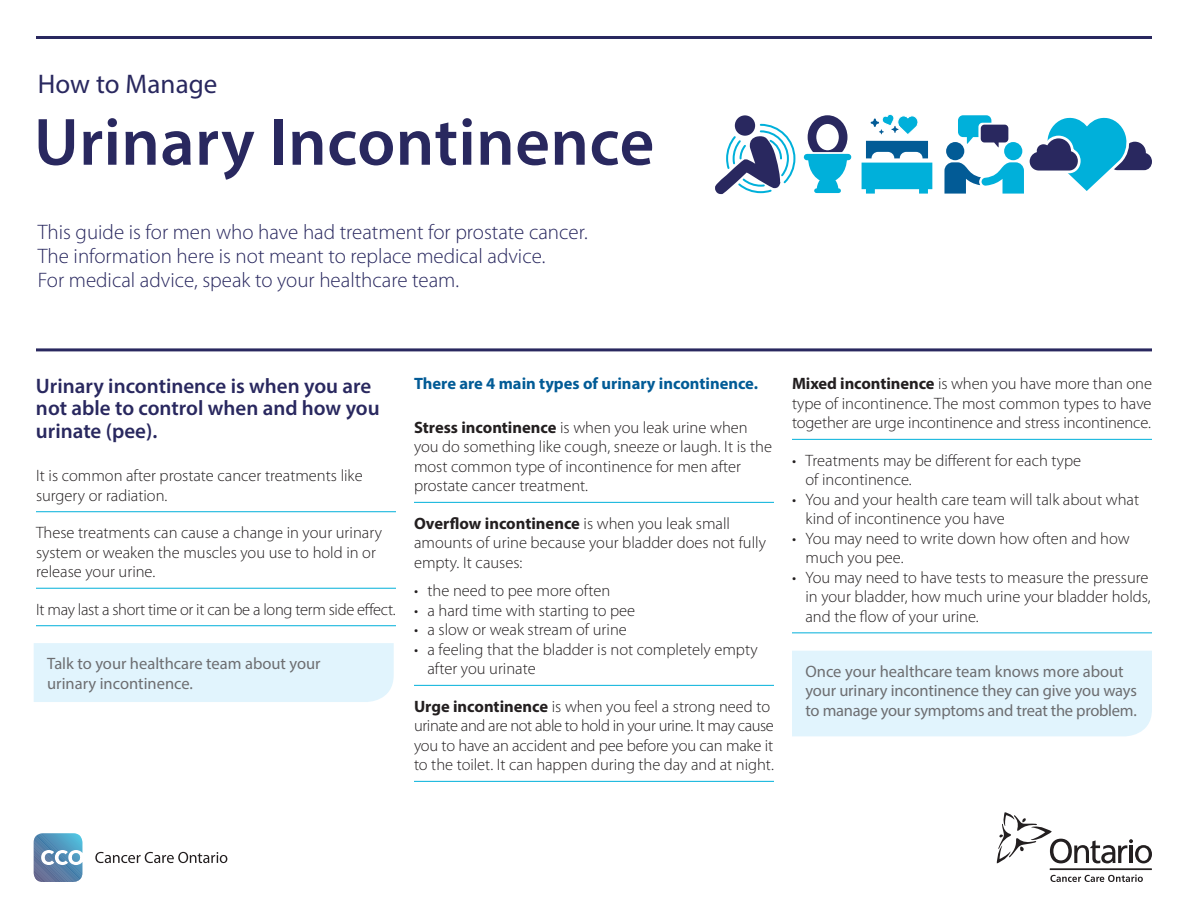
<style>
.page{position:relative;width:1188px;height:918px;background:#fff}
.page>*{position:absolute;margin:0;border:0;box-sizing:border-box;transform-origin:0 0}
.t1{font:600 67.5px "Myriad Pro";letter-spacing:.005em;color:#29285f}
.t2{font:27px "Myriad Pro";letter-spacing:.005em;color:#29285f}
.t3{font:300 21px/24px "Myriad Pro";color:#29285f}
.t4{font:600 21px/22.5px "Myriad Pro";color:#29285f}
.t5{font:300 16.5px/19.5px "Myriad Pro";color:#231f20}
.t6{font:16.5px/19.5px "Myriad Pro";letter-spacing:-.01em;color:#6d6e71}
.t7{font:300 16.5px "Myriad Pro";letter-spacing:-.02em;color:#231f20}
.t8{font:700 16.5px "Myriad Pro";color:#025b96}
.s1{font-weight:700}
</style>
<div class="page">
<hr style="left:36px;top:348px;width:1116px;height:3px;background:#29285f">
<hr style="left:36px;top:36px;width:1116px;height:3px;background:#29285f">
<svg style="left:715px;top:123px;width:81px;height:71px"></svg>
<div style="left:735px;top:115px;width:20px;height:21px;background:#29285f;border-radius:50%"></div>
<div style="left:808px;top:115px;width:39px;height:44px;border:9px solid #29285f;border-radius:50%"></div>
<svg style="left:808px;top:160px;width:39px;height:31px"></svg>
<hr style="left:801px;top:152px;width:44px;height:3px;background:#fff">
<div style="left:807px;top:154px;width:41px;height:6px;background:#00b0da"></div>
<div style="left:816px;top:188px;width:23px;height:5px;background:#00b0da"></div>
<svg style="left:862px;top:114px;width:70px;height:80px"></svg>
<svg style="left:944px;top:115px;width:208px;height:79px"></svg>
<hr style="left:414px;top:502px;width:360px;height:1px;background:#00b0da">
<hr style="left:414px;top:685px;width:360px;height:1px;background:#00b0da">
<hr style="left:414px;top:781px;width:360px;height:1px;background:#00b0da">
<hr style="left:792px;top:439px;width:360px;height:1px;background:#00b0da">
<hr style="left:792px;top:632px;width:360px;height:1px;background:#00b0da">
<svg style="left:997px;top:812px;width:155px;height:51px"></svg>
<svg style="left:1050px;top:875px;width:93px;height:7px"></svg>
<hr style="left:1050px;top:868px;width:102px;height:2px;background:#231f20">
<svg style="left:95px;top:852px;width:132px;height:11px"></svg>
<svg style="left:34px;top:833px;width:48px;height:49px;background:#709abb"></svg>
<div style="left:34px;top:643px;width:360px;height:59px;background:#e1f4fd"></div>
<div style="left:792px;top:651px;width:360px;height:85px;background:#e1f4fd"></div>
<hr style="left:36px;top:511px;width:360px;height:1px;background:#00b0da">
<hr style="left:36px;top:588px;width:360px;height:1px;background:#00b0da">
<hr style="left:36px;top:625px;width:360px;height:1px;background:#00b0da">
<h2 class="t2" style="left:38px;top:74px;width:181px">How to Manage</h2>
<h1 class="t1" style="left:34px;top:116px;width:622px">Urinary Incontinence</h1>
<p class="t3" style="left:38px;top:222px;width:551px">This guide is for men who have had treatment for prostate cancer.<br>The information here is not meant to replace medical advice.<br>For medical advice, speak to your healthcare team.</p>
<p class="t8" style="left:414px;top:377px;width:346px">There are 4 main types of urinary incontinence.</p>
<p class="t5" style="left:414px;top:419px;width:360px"><span class="s1">Stress incontinence</span> is when you leak urine when you do something like cough, sneeze or laugh. It is the most common type of incontinence for men after prostate cancer treatment.</p>
<p class="t5" style="left:414px;top:515px;width:354px"><span class="s1">Overflow incontinence</span> is when you leak small amounts of urine because your bladder does not fully empty. It causes:</p>
<p class="t5" style="left:414px;top:582px;width:198px">• the need to pee more often</p>
<p class="t5" style="left:414px;top:602px;width:223px">• a hard time with starting to pee</p>
<p class="t5" style="left:414px;top:621px;width:214px">• a slow or weak stream of urine</p>
<p class="t5" style="left:428px;top:641px;width:332px;text-indent:-14px">• a feeling that the bladder is not completely empty after you urinate</p>
<p class="t5" style="left:414px;top:698px;width:361px"><span class="s1">Urge incontinence</span> is when you feel a strong need to urinate and are not able to hold in your urine. It may cause you to have an accident and pee before you can make it to the toilet. It can happen during the day and at night.</p>
<p class="t5" style="left:792px;top:375px;width:362px;text-align:justify"><span class="s1">Mixed incontinence</span> is when you have more than one type of incontinence. The most common types to have together are urge incontinence and stress incontinence.</p>
<p class="t5" style="left:806px;top:452px;width:277px;text-indent:-14px">• Treatments may be different for each type of incontinence.</p>
<p class="t5" style="left:806px;top:491px;width:335px;text-indent:-14px">• You and your health care team will talk about what kind of incontinence you have</p>
<p class="t5" style="left:806px;top:530px;width:326px;text-indent:-14px">• You may need to write down how often and how much you pee.</p>
<p class="t5" style="left:806px;top:569px;width:347px;text-indent:-14px">• You may need to have tests to measure the pressure in your bladder, how much urine your bladder holds, and the flow of your urine.</p>
<p class="t4" style="left:36px;top:376px;width:345px">Urinary incontinence is when you are not able to control when and how you urinate (pee).</p>
<p class="t5" style="left:36px;top:467px;width:328px">It is common after prostate cancer treatments like surgery or radiation.</p>
<p class="t5" style="left:36px;top:524px;width:347px">These treatments can cause a change in your urinary system or weaken the muscles you use to hold in or release your urine.</p>
<p class="t7" style="left:36px;top:603px;width:361px">It may last a short time or it can be a long term side effect.</p>
<p class="t6" style="left:47px;top:655px;width:275px">Talk to your healthcare team about your urinary incontinence.</p>
<p class="t6" style="left:806px;top:663px;width:333px">Once your healthcare team knows more about your urinary incontinence they can give you ways to manage your symptoms and treat the problem.</p>
</div>
